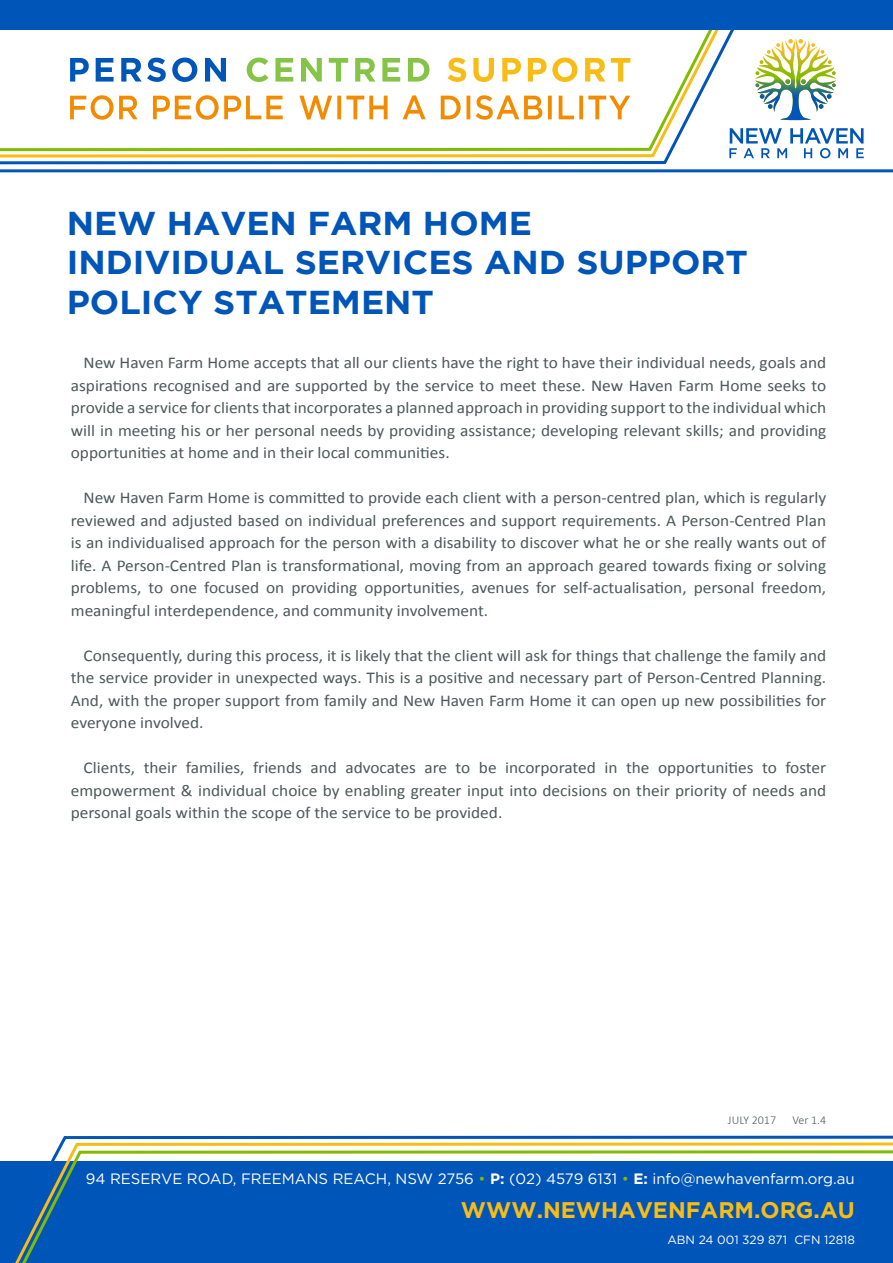
<style>
.page{position:relative;width:893px;height:1263px;background:#fff}
.page>*{position:absolute;margin:0;border:0;box-sizing:border-box;transform-origin:0 0}
.t1{font:700 33px/39.6px "Gotham";color:#0055b8;scale:1.05 1}
.t2{font:700 22.5px "Gotham";color:#f8bc16}
.t3{font:16.5px/22.5px "Calibri";color:#4e5959;text-align:justify;scale:1.05 1}
.t4{font:15px "Gotham";color:#fff}
.t5{font:12px "Gotham";color:#fff}
.t6{font:300 12px "Calibri";color:#4e5959}
.s1{color:#82bc00}
.s2{font-weight:700}
</style>
<div class="page">
<svg style="left:738px;top:128px;width:126px;height:30px"></svg>
<svg style="left:755px;top:39px;width:81px;height:81px"></svg>
<svg style="left:0;top:30px;width:738px;height:135px"></svg>
<svg style="left:0;top:30px;width:722px;height:129px"></svg>
<hr style="left:0;top:169px;width:893px;height:3px;background:#0055b8">
<svg style="left:0;top:30px;width:716px;height:123px"></svg>
<svg style="left:9px;top:1135px;width:884px;height:128px"></svg>
<svg style="left:16px;top:1149px;width:877px;height:114px;background:#1965b7"></svg>
<div style="left:0;top:0;width:893px;height:30px;background:#0055b8"></div>
<svg style="left:299px;top:95px;width:331px;height:25px"></svg>
<svg style="left:70px;top:95px;width:213px;height:25px"></svg>
<svg style="left:70px;top:58px;width:156px;height:24px"></svg>
<svg style="left:247px;top:58px;width:182px;height:24px"></svg>
<svg style="left:448px;top:58px;width:182px;height:24px"></svg>
<h1 class="t1" style="left:67px;top:202px;width:650px">NEW HAVEN FARM HOME<br>INDIVIDUAL SERVICES AND SUPPORT<br>POLICY STATEMENT</h1>
<p class="t3" style="left:71px;top:351px;width:721px;text-indent:13px">New Haven Farm Home accepts that all our clients have the right to have their individual needs, goals and aspirations recognised and are supported by the service to meet these. New Haven Farm Home seeks to provide a service for clients that incorporates a planned approach in providing support to the individual which will in meeting his or her personal needs by providing assistance; developing relevant skills; and providing opportunities at home and in their local communities.</p>
<p class="t3" style="left:71px;top:486px;width:721px;text-indent:13px">New Haven Farm Home is committed to provide each client with a person-centred plan, which is regularly reviewed and adjusted based on individual preferences and support requirements. A Person-Centred Plan is an individualised approach for the person with a disability to discover what he or she really wants out of life. A Person-Centred Plan is transformational, moving from an approach geared towards fixing or solving problems, to one focused on providing opportunities, avenues for self-actualisation, personal freedom, meaningful interdependence, and community involvement.</p>
<p class="t3" style="left:71px;top:644px;width:721px;text-indent:13px">Consequently, during this process, it is likely that the client will ask for things that challenge the family and the service provider in unexpected ways. This is a positive and necessary part of Person-Centred Planning.<br>And, with the proper support from family and New Haven Farm Home it can open up new possibilities for everyone involved.</p>
<p class="t3" style="left:71px;top:756px;width:721px;text-indent:13px">Clients, their families, friends and advocates are to be incorporated in the opportunities to foster empowerment &amp; individual choice by enabling greater input into decisions on their priority of needs and personal goals within the scope of the service to be provided.</p>
<p class="t6" style="left:728px;top:1113px;width:50px">JULY 2017</p>
<p class="t6" style="left:792px;top:1113px;width:35px">Ver 1.4</p>
<p class="t4" style="left:86px;top:1170px;width:770px">94 RESERVE ROAD, FREEMANS REACH, NSW 2756 <span class="s1">•</span> <span class="s2">P:</span> (02) 4579 6131 <span class="s1">•</span> <span class="s2">E:</span> info@newhavenfarm.org.au</p>
<h2 class="t2" style="left:461px;top:1197px;width:395px">WWW.NEWHAVENFARM.ORG.AU</h2>
<p class="t5" style="left:667px;top:1233px;width:189px">ABN 24 001 329 871 CFN 12818</p>
</div>
